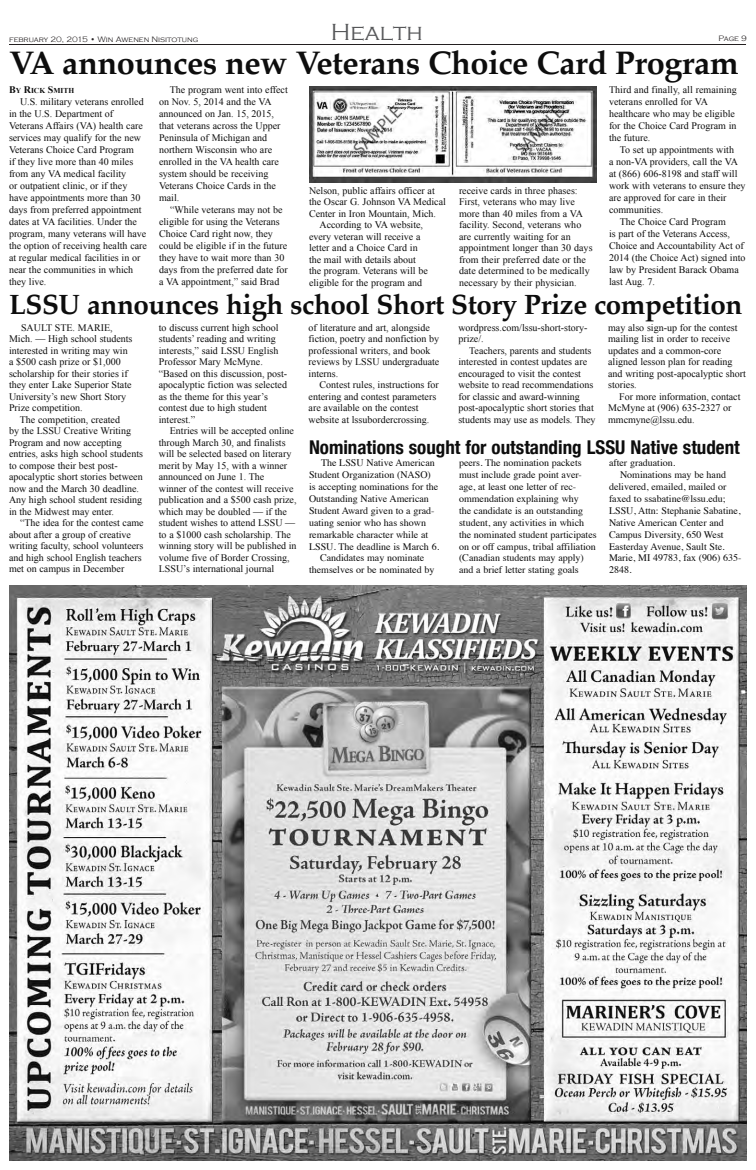
<style>
.page{position:relative;width:756px;height:1170px;background:#fff}
.page>*{position:absolute;margin:0;border:0;box-sizing:border-box;transform-origin:0 0}
.Headline{font:700 32.5px "Palatino";letter-spacing:-.015em;color:#0d0d0d}
.Headline-2{font:700 27.8px "Palatino";letter-spacing:-.015em;color:#0d0d0d}
.Flag{font:300 24px "Copperplate Gothic";color:#57585a}
.cutline{font:700 condensed 19px "Helvetica Neue";color:#0d0d0d}
.t1{font:10px/11.5px "Times New Roman";color:#0d0d0d}
.t2{font:10px/11.9px "Times";color:#0d0d0d}
.Date{font:300 8px "Copperplate Gothic";color:#231f20}
.Page_No{font:300 8px "Copperplate Gothic";color:#231f20}
.t3{font:700 7.5px "Times New Roman";color:#0d0d0d}
.s1{font-size:10px}
</style>
<div class="page">
<hr style="left:9px;top:44px;width:737px;height:1px;background:#231f20">
<img style="left:9px;top:585px;width:738px;height:576px">
<img style="left:309px;top:87px;width:288px;height:95px">
<p class="Flag" style="left:331px;top:19px;width:94px">Health</p>
<p class="Page_No" style="left:719px;top:34px;width:30px">Page 9</p>
<p class="Headline" style="left:9px;top:35px;width:731px">VA announces new Veterans Choice Card Program</p>
<p class="t3" style="left:9px;top:85px;width:67px"><span class="s1">B</span>y <span class="s1">R</span>ick <span class="s1">S</span>mith</p>
<p class="t1" style="left:9px;top:95px;width:140px;line-height:12px;text-indent:11px">U.S. military veterans enrolled in the U.S. Department of<br>Veterans Affairs (VA) health care services may qualify for the new<br>Veterans Choice Card Program<br>if they live more than 40 miles from any VA medical facility<br>or outpatient clinic, or if they have appointments more than 30 days from preferred appointment dates at VA facilities. Under the program, many veterans will have the option of receiving health care at regular medical facilities in or near the communities in which they live.</p>
<p class="Date" style="left:9px;top:35px;width:191px">february 20, 2015 • Win Awenen Nisitotung</p>
<p class="t1" style="left:609px;top:83px;width:129px;line-height:12px">Third and finally, all remaining veterans enrolled for VA healthcare who may be eligible for the Choice Card Program in the future.</p>
<p class="t1" style="left:609px;top:143px;width:138px;line-height:12px;text-indent:11px">To set up appointments with<br>a non-VA providers, call the VA at (866) 606-8198 and staff will work with veterans to ensure they are approved for care in their communities.</p>
<p class="t1" style="left:609px;top:215px;width:138px;line-height:12px;text-indent:11px">The Choice Card Program<br>is part of the Veterans Access,<br>Choice and Accountability Act of<br>2014 (the Choice Act) signed into law by President Barack Obama last Aug. 7.</p>
<p class="Headline-2" style="left:9px;top:281px;width:735px">LSSU announces high school Short Story Prize competition</p>
<p class="t1" style="left:9px;top:322px;width:125px;text-indent:12px">SAULT STE. MARIE,<br>Mich. — High school students interested in writing may win a $500 cash prize or $1,000 scholarship for their stories if they enter Lake Superior State<br>University’s new Short Story<br>Prize competition.</p>
<p class="t1" style="left:9px;top:414px;width:136px;text-indent:11px">The competition, created<br>by the LSSU Creative Writing<br>Program and now accepting entries, asks high school students to compose their best post&shy;apocalyptic short stories between now and the March 30 deadline.<br>Any high school student residing in the Midwest may enter.</p>
<p class="t1" style="left:9px;top:517px;width:136px;text-indent:11px">“The idea for the contest came about after a group of creative writing faculty, school volunteers and high school English teachers met on campus in December</p>
<p class="t1" style="left:159px;top:83px;width:130px;line-height:12px;text-indent:11px">The program went into effect on Nov. 5, 2014 and the VA announced on Jan. 15, 2015, that veterans across the Upper<br>Peninsula of Michigan and northern Wisconsin who are enrolled in the VA health care system should be receiving<br>Veterans Choice Cards in the mail.</p>
<p class="t1" style="left:159px;top:203px;width:130px;line-height:12px;text-indent:11px">“While veterans may not be eligible for using the Veterans<br>Choice Card right now, they could be eligible if in the future they have to wait more than 30 days from the preferred date for a VA appointment,” said Brad</p>
<p class="t1" style="left:459px;top:185px;width:135px">receive cards in three phases:<br>First, veterans who may live more than 40 miles from a VA facility. Second, veterans who are currently waiting for an appointment longer than 30 days from their preferred date or the date determined to be medically necessary by their physician.</p>
<p class="t1" style="left:309px;top:185px;width:138px">Nelson, public affairs officer at the Oscar G. Johnson VA Medical<br>Center in Iron Mountain, Mich.</p>
<p class="t1" style="left:309px;top:219px;width:120px;text-indent:10px">According to VA website, every veteran will receive a letter and a Choice Card in the mail with details about the program. Veterans will be eligible for the program and</p>
<p class="t1" style="left:309px;top:322px;width:132px">of literature and art, alongside fiction, poetry and nonfiction by professional writers, and book reviews by LSSU undergraduate interns.</p>
<p class="t1" style="left:309px;top:379px;width:132px;text-indent:11px">Contest rules, instructions for entering and contest parameters are available on the contest website at lssubordercrossing.</p>
<p class="t1" style="left:608px;top:322px;width:139px">may also sign-up for the contest mailing list in order to receive updates and a common-core aligned lesson plan for reading and writing post-apocalyptic short stories.</p>
<p class="t1" style="left:608px;top:391px;width:134px;text-indent:11px">For more information, contact<br>McMyne at (906) 635-2327 or mmcmyne@lssu.edu.</p>
<p class="cutline" style="left:309px;top:435px;width:432px">Nominations sought for outstanding LSSU Native student</p>
<p class="t2" style="left:309px;top:456px;width:132px;text-indent:12px">The LSSU Native American<br>Student Organization (NASO) is accepting nominations for the<br>Outstanding Native American<br>Student Award given to a grad&shy;uating senior who has shown remarkable character while at<br>LSSU. The deadline is March 6.</p>
<p class="t2" style="left:309px;top:551px;width:127px;text-align:center">Candidates may nominate themselves or be nominated by</p>
<p class="t1" style="left:458px;top:322px;width:131px">wordpress.com/lssu-short-story&shy;prize/.</p>
<p class="t1" style="left:458px;top:345px;width:139px;text-indent:11px">Teachers, parents and students interested in contest updates are encouraged to visit the contest website to read recommendations for classic and award-winning post-apocalyptic short stories that students may use as models. They</p>
<p class="t1" style="left:159px;top:322px;width:130px">to discuss current high school students’ reading and writing interests,” said LSSU English<br>Professor Mary McMyne. “Based on this discussion, post&shy;apocalyptic fiction was selected as the theme for this year’s contest due to high student interest.”</p>
<p class="t1" style="left:159px;top:425px;width:139px;text-indent:11px">Entries will be accepted online through March 30, and finalists will be selected based on literary merit by May 15, with a winner announced on June 1. The<br>winner of the contest will receive publication and a $500 cash prize, which may be doubled — if the student wishes to attend LSSU — to a $1000 cash scholarship. The winning story will be published in volume five of Border Crossing,<br>LSSU’s international journal</p>
<p class="t2" style="left:459px;top:456px;width:139px">peers. The nomination packets must include grade point aver&shy;age, at least one letter of rec&shy;ommendation explaining why<br>the candidate is an outstanding student, any activities in which the nominated student participates on or off campus, tribal affiliation (Canadian students may apply) and a brief letter stating goals</p>
<p class="t2" style="left:609px;top:456px;width:68px">after graduation.</p>
<p class="t2" style="left:609px;top:468px;width:134px;text-indent:11px">Nominations may be hand delivered, emailed, mailed or faxed to ssabatine@lssu.edu;<br>LSSU, Attn: Stephanie Sabatine,<br>Native American Center and<br>Campus Diversity, 650 West<br>Easterday Avenue, Sault Ste.<br>Marie, MI 49783, fax (906) 635-<br>2848.</p>
</div>
